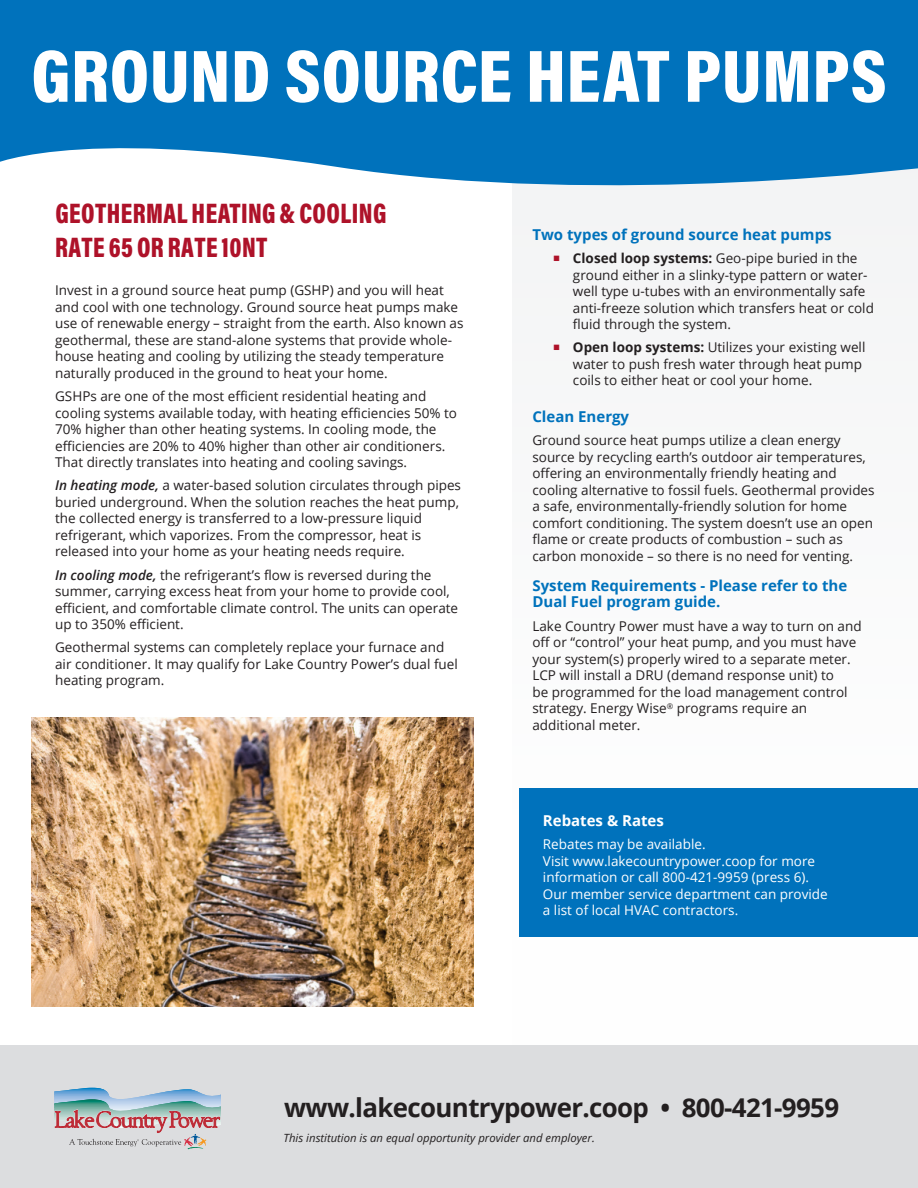
<style>
.page{position:relative;width:918px;height:1188px;background:#fff}
.page>*{position:absolute;margin:0;border:0;box-sizing:border-box;transform-origin:0 0}
.t1{font:900 75px "Acumin Pro Cond";letter-spacing:.01em;color:#fff}
.H1_-_Section_Title{font:900 28.5px/34.2px "Acumin Pro Cond";letter-spacing:.015em;color:#ae1229;scale:.9 1}
.t2{font:700 25.95px "Open Sans";letter-spacing:-.025em;color:#231f20}
.Headline{font:700 15px/16.5px "Open Sans";color:#0072bc}
.Headline-2{font:700 15px "Open Sans";color:#fff}
.H1_-_Section_Title-2{font:13.5px/16.5px "Open Sans";color:#231f20}
.Body{font:13.5px/16.5px "Open Sans";color:#231f20}
.Body-2{font:13.5px/16.5px "Open Sans";color:#fff}
.t3{font:italic 11.25px "Open Sans";color:#231f20}
.s1{font-weight:600;font-style:italic}
.s2{font-family:"Acumin Pro Cond";font-weight:900;font-size:25.5px;color:#ae1229}
.s3{font-weight:700}
</style>
<div class="page">
<div style="left:512px;top:80px;width:406px;height:1021px;background:#f9f9fa"></div>
<div style="left:0;top:1045px;width:918px;height:143px;background:#dcdddf"></div>
<svg style="left:0;top:0;width:918px;height:186px;fill:#0072bc"></svg>
<hr style="left:54px;top:1088px;width:167px;height:1px;background:#0082c7">
<hr style="left:54px;top:1089px;width:167px;height:1px;background:#1d89ca">
<hr style="left:54px;top:1090px;width:167px;height:1px;background:#2f8fce">
<hr style="left:54px;top:1091px;width:167px;height:1px;background:#4d99d3">
<hr style="left:54px;top:1092px;width:167px;height:1px;background:#5f9fd5">
<hr style="left:54px;top:1093px;width:167px;height:1px;background:#6fa6d9">
<hr style="left:54px;top:1094px;width:167px;height:1px;background:#79abdb">
<hr style="left:54px;top:1095px;width:167px;height:1px;background:#82b0dd">
<hr style="left:54px;top:1096px;width:167px;height:1px;background:#8db6e1">
<hr style="left:54px;top:1097px;width:167px;height:1px;background:#96bbe2">
<hr style="left:54px;top:1098px;width:167px;height:1px;background:#a0c0e4">
<hr style="left:54px;top:1122px;width:167px;height:1px;background:#e2ede9">
<hr style="left:54px;top:1123px;width:167px;height:1px;background:#e8f1ee">
<hr style="left:54px;top:1124px;width:167px;height:1px;background:#ecf5f2">
<hr style="left:54px;top:1125px;width:167px;height:1px;background:#f1f7f5">
<hr style="left:54px;top:1126px;width:167px;height:1px;background:#f7fafa">
<hr style="left:54px;top:1127px;width:167px;height:1px;background:#fbfdfd">
<hr style="left:54px;top:1128px;width:167px;height:1px;background:#fff">
<hr style="left:54px;top:1120px;width:167px;height:1px;background:#d4e6e1">
<hr style="left:54px;top:1121px;width:167px;height:1px;background:#d9eae5">
<hr style="left:54px;top:1119px;width:167px;height:1px;background:#cee2de">
<hr style="left:54px;top:1117px;width:167px;height:1px;background:#c4dbd4">
<hr style="left:54px;top:1118px;width:167px;height:1px;background:#c6ddd6">
<hr style="left:54px;top:1115px;width:167px;height:1px;background:#b4d3cb">
<hr style="left:54px;top:1116px;width:167px;height:1px;background:#bad6cf">
<hr style="left:54px;top:1113px;width:167px;height:1px;background:#a5cac1">
<hr style="left:54px;top:1114px;width:167px;height:1px;background:#afcfc7">
<hr style="left:54px;top:1099px;width:167px;height:1px;background:#006e53">
<hr style="left:54px;top:1100px;width:167px;height:1px;background:#007960">
<hr style="left:54px;top:1101px;width:167px;height:1px;background:#00856f">
<hr style="left:54px;top:1102px;width:167px;height:1px;background:#168c77">
<hr style="left:54px;top:1103px;width:167px;height:1px;background:#2f937f">
<hr style="left:54px;top:1104px;width:167px;height:1px;background:#4b9c8a">
<hr style="left:54px;top:1105px;width:167px;height:1px;background:#57a190">
<hr style="left:54px;top:1106px;width:167px;height:1px;background:#68a999">
<hr style="left:54px;top:1107px;width:167px;height:1px;background:#71ad9f">
<hr style="left:54px;top:1108px;width:167px;height:1px;background:#7bb2a5">
<hr style="left:54px;top:1109px;width:167px;height:1px;background:#87b8ac">
<hr style="left:54px;top:1110px;width:167px;height:1px;background:#8ebdb2">
<hr style="left:54px;top:1111px;width:167px;height:1px;background:#99c3b8">
<hr style="left:54px;top:1112px;width:167px;height:1px;background:#9cc4bb">
<svg style="left:55px;top:1110px;width:165px;height:40px"></svg>
<div style="left:519px;top:788px;width:399px;height:148px;background:#0072bc"></div>
<img style="left:31px;top:717px;width:442px;height:290px">
<p class="t1" style="left:31px;top:27px;width:857px">GROUND SOURCE HEAT PUMPS</p>
<p class="H1_-_Section_Title" style="left:55px;top:195px;width:370px">GEOTHERMAL HEATING&amp; COOLING<br>RATE 65 OR RATE 10NT</p>
<p class="H1_-_Section_Title-2" style="left:55px;top:282px;width:410px">Invest in a ground source heat pump (GSHP) and you will heat and cool with one technology. Ground source heat pumps make use of renewable energy – straight from the earth. Also known as geothermal, these are stand-alone systems that provide whole&shy;house heating and cooling by utilizing the steady temperature naturally produced in the ground to heat your home.</p>
<p class="H1_-_Section_Title-2" style="left:55px;top:388px;width:403px">GSHPs are one of the most efficient residential heating and cooling systems available today, with heating efficiencies 50% to 70% higher than other heating systems. In cooling mode, the efficiencies are 20% to 40% higher than other air conditioners.<br>That directly translates into heating and cooling savings.</p>
<p class="H1_-_Section_Title-2" style="left:55px;top:477px;width:407px"><span class="s1">In heating mode,</span> a water-based solution circulates through pipes buried underground. When the solution reaches the heat pump, the collected energy is transferred to a low-pressure liquid refrigerant, which vaporizes. From the compressor, heat is released into your home as your heating needs require.</p>
<p class="H1_-_Section_Title-2" style="left:55px;top:566px;width:405px"><span class="s1">In cooling mode,</span> the refrigerant’s flow is reversed during the summer, carrying excess heat from your home to provide cool, efficient, and comfortable climate control. The units can operate up to 350% efficient.</p>
<p class="H1_-_Section_Title-2" style="left:55px;top:639px;width:404px">Geothermal systems can completely replace your furnace and air conditioner. It may qualify for Lake Country Power’s dual fuel heating program.</p>
<p class="Headline" style="left:532px;top:226px;width:301px">Two types of ground source heat pumps</p>
<p class="Body" style="left:573px;top:250px;width:303px;text-indent:-20px"><span class="s2">•</span> <span class="s3">Closed loop systems:</span> Geo-pipe buried in the ground either in a slinky-type pattern or water&shy;well type u-tubes with an environmentally safe anti-freeze solution which transfers heat or cold fluid through the system.</p>
<p class="Body" style="left:573px;top:339px;width:294px;text-indent:-20px"><span class="s2">•</span> <span class="s3">Open loop systems:</span> Utilizes your existing well water to push fresh water through heat pump coils to either heat or cool your home.</p>
<p class="Headline" style="left:532px;top:408px;width:98px">Clean Energy</p>
<p class="Body" style="left:532px;top:432px;width:344px">Ground source heat pumps utilize a clean energy source by recycling earth’s outdoor air temperatures, offering an environmentally friendly heating and cooling alternative to fossil fuels. Geothermal provides a safe, environmentally-friendly solution for home comfort conditioning. The system doesn’t use an open flame or create products of combustion – such as carbon monoxide – so there is no need for venting.</p>
<p class="Headline" style="left:532px;top:577px;width:316px">System Requirements - Please refer to the<br>Dual Fuel program guide.</p>
<p class="Body" style="left:532px;top:617px;width:331px">Lake Country Power must have a way to turn on and off or “control” your heat pump, and you must have your system(s) properly wired to a separate meter.<br>LCP will install a DRU (demand response unit) to<br>be programmed for the load management control strategy. Energy Wise<sup>®</sup> programs require an additional meter.</p>
<p class="Headline-2" style="left:543px;top:810px;width:122px">Rebates &amp; Rates</p>
<p class="Body-2" style="left:543px;top:836px;width:286px">Rebates may be available.<br>Visit www.lakecountrypower.coop for more information or call 800-421-9959 (press 6).<br>Our member service department can provide a list of local HVAC contractors.</p>
<p class="t2" style="left:284px;top:1089px;width:557px">www.lakecountrypower.coop • 800-421-9959</p>
<p class="t3" style="left:284px;top:1130px;width:313px">This institution is an equal opportunity provider and employer.</p>
</div>
